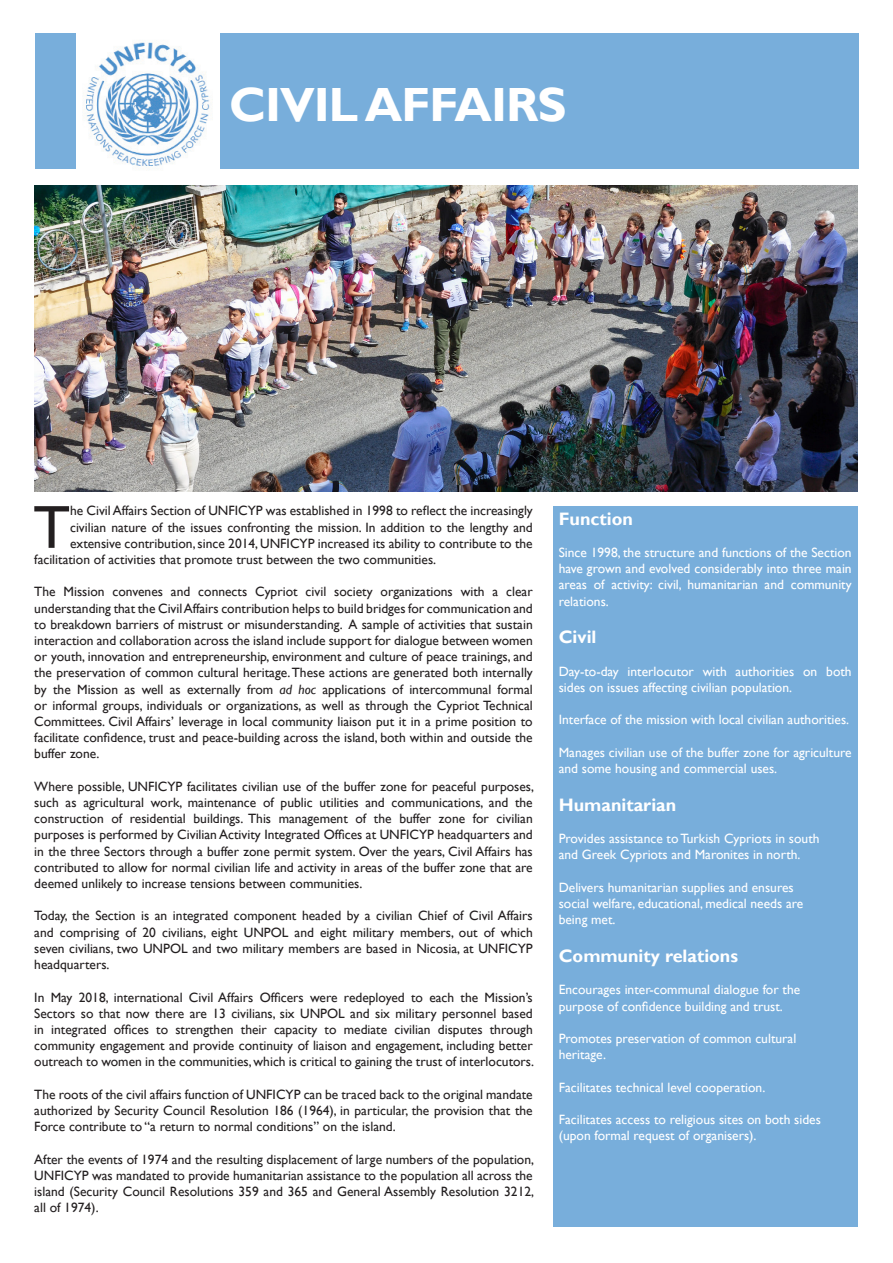
<style>
.page{position:relative;width:893px;height:1263px;background:#fff}
.page>*{position:absolute;margin:0;border:0;box-sizing:border-box;transform-origin:0 0}
.t1{font:61.05px "Gill Sans";color:#231f20}
.t2{font:700 48px "Gill Sans";letter-spacing:-.02em;color:#fff}
.t3{font:700 18px "Gill Sans";color:#fff}
.t4{font:13.5px/16.2px "Gill Sans";color:#231f20;text-align:justify}
.t5{font:13.5px/16.2px "Gill Sans";color:#fff}
.s1{font-style:italic}
</style>
<div class="page">
<div style="left:35px;top:34px;width:824px;height:135px;background:#78aedb"></div>
<img style="left:76px;top:34px;width:144px;height:136px">
<div style="left:553px;top:506px;width:305px;height:720px;background:#78aedb"></div>
<img style="left:34px;top:186px;width:824px;height:305px">
<p class="t2" style="left:229px;top:76px;width:339px">CIVIL AFFAIRS</p>
<p class="t1" style="left:33px;top:492px;width:38px">T</p>
<p class="t4" style="left:70px;top:503px;width:464px">he Civil Affairs Section of UNFICYP was established in 1998 to reflect the increasingly</p>
<p class="t4" style="left:70px;top:519px;width:464px">civilian nature of the issues confronting the mission. In addition to the lengthy and</p>
<p class="t4" style="left:70px;top:535px;width:464px">extensive contribution, since 2014, UNFICYP increased its ability to contribute to the</p>
<p class="t4" style="left:34px;top:552px;width:403px">facilitation of activities that promote trust between the two communities.</p>
<p class="t4" style="left:34px;top:584px;width:500px">The Mission convenes and connects Cypriot civil society organizations with a clear understanding that the Civil Affairs contribution helps to build bridges for communication and to breakdown barriers of mistrust or misunderstanding. A sample of activities that sustain interaction and collaboration across the island include support for dialogue between women or youth, innovation and entrepreneurship, environment and culture of peace trainings, and the preservation of common cultural heritage. These actions are generated both internally by the Mission as well as externally from <span class="s1">ad hoc</span> applications of intercommunal formal or informal groups, individuals or organizations, as well as through the Cypriot Technical Committees. Civil Affairs’ leverage in local community liaison put it in a prime position to facilitate confidence, trust and peace-building across the island, both within and outside the buffer zone.</p>
<p class="t4" style="left:34px;top:778px;width:501px">Where possible, UNFICYP facilitates civilian use of the buffer zone for peaceful purposes, such as agricultural work, maintenance of public utilities and communications, and the construction of residential buildings. This management of the buffer zone for civilian purposes is performed by Civilian Activity Integrated Offices at UNFICYP headquarters and in the three Sectors through a buffer zone permit system. Over the years, Civil Affairs has contributed to allow for normal civilian life and activity in areas of the buffer zone that are deemed unlikely to increase tensions between communities.</p>
<p class="t4" style="left:34px;top:908px;width:500px">Today, the Section is an integrated component headed by a civilian Chief of Civil Affairs and comprising of 20 civilians, eight UNPOL and eight military members, out of which seven civilians, two UNPOL and two military members are based in Nicosia, at UNFICYP headquarters.</p>
<p class="t4" style="left:34px;top:989px;width:501px">In May 2018, international Civil Affairs Officers were redeployed to each the Mission’s Sectors so that now there are 13 civilians, six UNPOL and six military personnel based in integrated offices to strengthen their capacity to mediate civilian disputes through community engagement and provide continuity of liaison and engagement, including better outreach to women in the communities, which is critical to gaining the trust of interlocutors.</p>
<p class="t4" style="left:34px;top:1086px;width:500px">The roots of the civil affairs function of UNFICYP can be traced back to the original mandate authorized by Security Council Resolution 186 (1964), in particular, the provision that the Force contribute to “a return to normal conditions” on the island.</p>
<p class="t4" style="left:34px;top:1151px;width:501px">After the events of 1974 and the resulting displacement of large numbers of the population, UNFICYP was mandated to provide humanitarian assistance to the population all across the island (Security Council Resolutions 359 and 365 and General Assembly Resolution 3212, all of 1974).</p>
<p class="t3" style="left:559px;top:508px;width:76px">Function</p>
<p class="t5" style="left:559px;top:544px;width:294px;text-align:justify">Since 1998, the structure and functions of the Section have grown and evolved considerably into three main areas of activity: civil, humanitarian and community relations.</p>
<p class="t3" style="left:559px;top:626px;width:39px">Civil</p>
<p class="t5" style="left:559px;top:663px;width:294px">Day-to-day interlocutor with authorities on both sides on issues affecting civilian population.</p>
<p class="t5" style="left:559px;top:712px;width:292px">Interface of the mission with local civilian authorities.</p>
<p class="t5" style="left:559px;top:744px;width:294px">Manages civilian use of the buffer zone for agriculture and some housing and commercial uses.</p>
<p class="t3" style="left:559px;top:794px;width:119px">Humanitarian</p>
<p class="t5" style="left:559px;top:831px;width:262px">Provides assistance to Turkish Cypriots in south</p>
<p class="t5" style="left:559px;top:847px;width:243px">and Greek Cypriots and Maronites in north.</p>
<p class="t5" style="left:559px;top:879px;width:236px">Delivers humanitarian supplies and ensures</p>
<p class="t5" style="left:559px;top:895px;width:246px">social welfare, educational, medical needs are</p>
<p class="t5" style="left:559px;top:912px;width:58px">being met.</p>
<p class="t3" style="left:559px;top:945px;width:181px">Community relations</p>
<p class="t5" style="left:559px;top:982px;width:243px">Encourages inter-communal dialogue for the</p>
<p class="t5" style="left:559px;top:998px;width:226px">purpose of confidence building and trust.</p>
<p class="t5" style="left:559px;top:1030px;width:239px">Promotes preservation of common cultural</p>
<p class="t5" style="left:559px;top:1047px;width:49px">heritage.</p>
<p class="t5" style="left:559px;top:1079px;width:208px">Facilitates technical level cooperation.</p>
<p class="t5" style="left:559px;top:1111px;width:264px">Facilitates access to religious sites on both sides</p>
<p class="t5" style="left:559px;top:1128px;width:199px">(upon formal request of organisers).</p>
</div>
